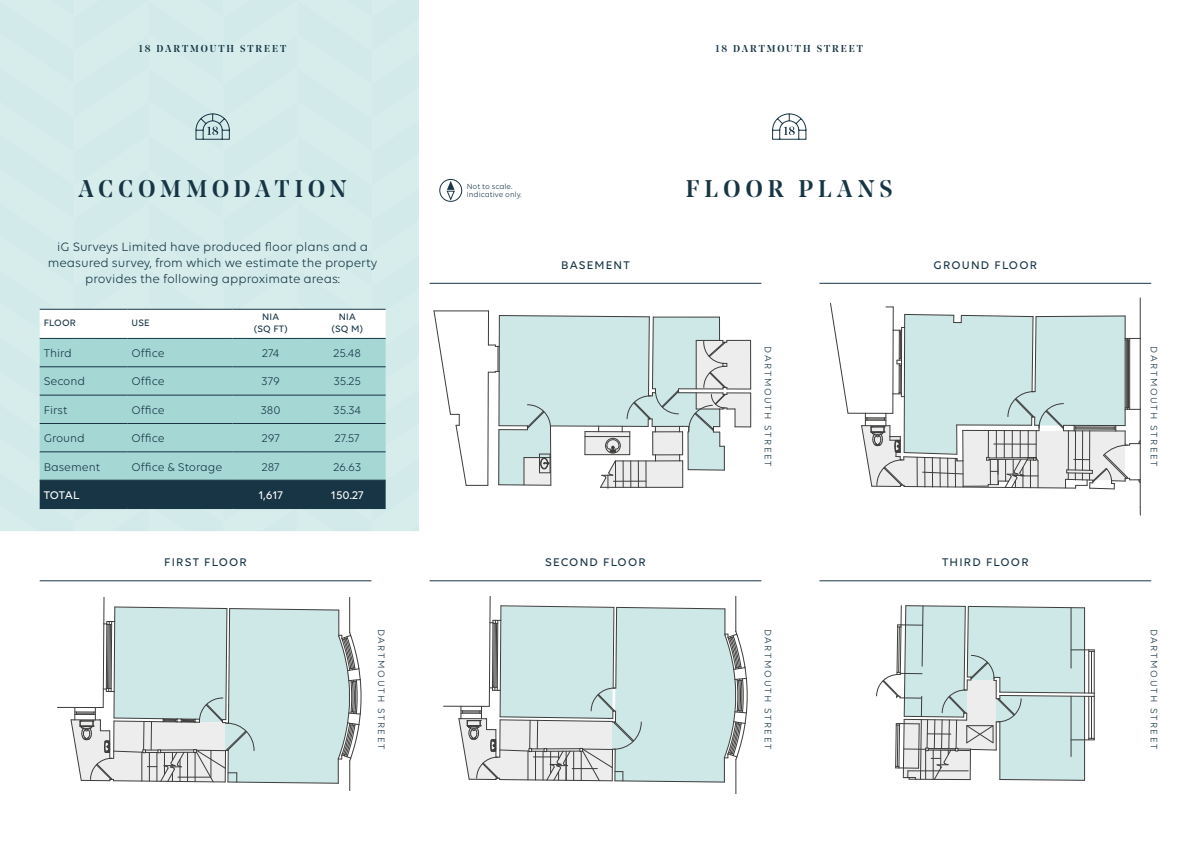
<style>
.page{position:relative;width:1191px;height:842px;background:#fff}
.page>*{position:absolute;margin:0;border:0;box-sizing:border-box;transform-origin:0 0}
.t1{font:500 24px "Noe Display";letter-spacing:.21em;color:#173545}
.t2{font:13px/16px "Volte";color:#173545;text-align:center}
.t3{font:12px "Volte";color:#173545}
.t4{font:500 12px "Volte";letter-spacing:.1em;color:#173545}
.t5{font:500 12px "Volte";color:#fff}
.t6{font:10px "Volte";letter-spacing:.16em;color:#173545}
.t7{font:500 10px "Noe Display";letter-spacing:.2em;color:#173545}
.t8{font:500 10px/12px "Volte";letter-spacing:.02em;color:#173545;text-align:center}
.t9{font:8px/8px "Volte";color:#173545}
</style>
<div class="page">
<svg style="left:772px;top:113px;width:34px;height:27px"></svg>
<svg style="left:433px;top:310px;width:318px;height:179px"></svg>
<hr style="left:1140px;top:298px;width:1px;height:40px;background:#3c3c3b">
<svg style="left:830px;top:303px;width:311px;height:212px"></svg>
<svg style="left:57px;top:597px;width:304px;height:193px"></svg>
<hr style="left:735px;top:760px;width:1px;height:34px;background:#3c3c3b">
<svg style="left:443px;top:596px;width:304px;height:186px"></svg>
<svg style="left:876px;top:605px;width:219px;height:176px"></svg>
<hr style="left:429px;top:283px;width:332px;height:1px;background:#173545">
<hr style="left:429px;top:580px;width:332px;height:1px;background:#173545">
<hr style="left:40px;top:580px;width:331px;height:1px;background:#173545">
<hr style="left:819px;top:283px;width:332px;height:1px;background:#173545">
<hr style="left:819px;top:580px;width:332px;height:1px;background:#173545">
<div style="left:439px;top:179px;width:23px;height:23px;border:1px solid #173545;border-radius:50%"></div>
<svg style="left:446px;top:181px;width:9px;height:20px"></svg>
<svg style="left:0;top:0;width:419px;height:531px;background:#c1dddd"></svg>
<p class="t7" style="left:139px;top:42px;width:149px">18 DARTMOUTH STREET</p>
<p class="t7" style="left:715px;top:42px;width:149px">18 DARTMOUTH STREET</p>
<h1 class="t1" style="left:78px;top:174px;width:270px">ACCOMMODATION</h1>
<h1 class="t1" style="left:686px;top:174px;width:208px">FLOOR PLANS</h1>
<p class="t9" style="left:467px;top:183px;width:56px">Not to scale.<br>Indicative only.</p>
<p class="t2" style="left:48px;top:238px;width:331px">iG Surveys Limited have produced floor plans and a measured survey, from which we estimate the property provides the following approximate areas:</p>
<p class="t8" style="left:44px;top:317px;width:34px">FLOOR</p>
<p class="t8" style="left:132px;top:317px;width:20px">USE</p>
<p class="t8" style="left:254px;top:311px;width:35px">NIA (SQ FT)</p>
<p class="t8" style="left:331px;top:311px;width:33px">NIA (SQ M)</p>
<p class="t3" style="left:44px;top:346px;width:30px">Third</p>
<p class="t3" style="left:132px;top:346px;width:34px">Office</p>
<p class="t3" style="left:262px;top:346px;width:19px">274</p>
<p class="t3" style="left:334px;top:346px;width:29px">25.48</p>
<p class="t3" style="left:44px;top:375px;width:43px">Second</p>
<p class="t3" style="left:132px;top:375px;width:34px">Office</p>
<p class="t3" style="left:262px;top:375px;width:20px">379</p>
<p class="t3" style="left:334px;top:375px;width:29px">35.25</p>
<p class="t3" style="left:44px;top:403px;width:25px">First</p>
<p class="t3" style="left:132px;top:403px;width:34px">Office</p>
<p class="t3" style="left:261px;top:403px;width:21px">380</p>
<p class="t3" style="left:333px;top:403px;width:29px">35.34</p>
<p class="t3" style="left:44px;top:431px;width:43px">Ground</p>
<p class="t3" style="left:132px;top:431px;width:34px">Office</p>
<p class="t3" style="left:262px;top:431px;width:20px">297</p>
<p class="t3" style="left:335px;top:431px;width:26px">27.57</p>
<p class="t3" style="left:44px;top:460px;width:58px">Basement</p>
<p class="t3" style="left:132px;top:460px;width:92px">Office &amp; Storage</p>
<p class="t3" style="left:262px;top:460px;width:19px">287</p>
<p class="t3" style="left:333px;top:460px;width:29px">26.63</p>
<p class="t5" style="left:44px;top:488px;width:37px">TOTAL</p>
<p class="t5" style="left:258px;top:488px;width:26px">1,617</p>
<p class="t5" style="left:331px;top:488px;width:34px">150.27</p>
<p class="t4" style="left:561px;top:258px;width:70px">BASEMENT</p>
<p class="t4" style="left:164px;top:555px;width:84px">FIRST FLOOR</p>
<p class="t4" style="left:545px;top:555px;width:102px">SECOND FLOOR</p>
<p class="t6" style="left:774px;top:346px;width:122px;rotate:90deg">DARTMOUTH STREET</p>
<p class="t4" style="left:933px;top:258px;width:105px">GROUND FLOOR</p>
<p class="t4" style="left:942px;top:555px;width:88px">THIRD FLOOR</p>
<p class="t6" style="left:1159px;top:346px;width:122px;rotate:90deg">DARTMOUTH STREET</p>
<p class="t6" style="left:387px;top:629px;width:122px;rotate:90deg">DARTMOUTH STREET</p>
<p class="t6" style="left:1159px;top:629px;width:122px;rotate:90deg">DARTMOUTH STREET</p>
<p class="t6" style="left:774px;top:629px;width:122px;rotate:90deg">DARTMOUTH STREET</p>
</div>
